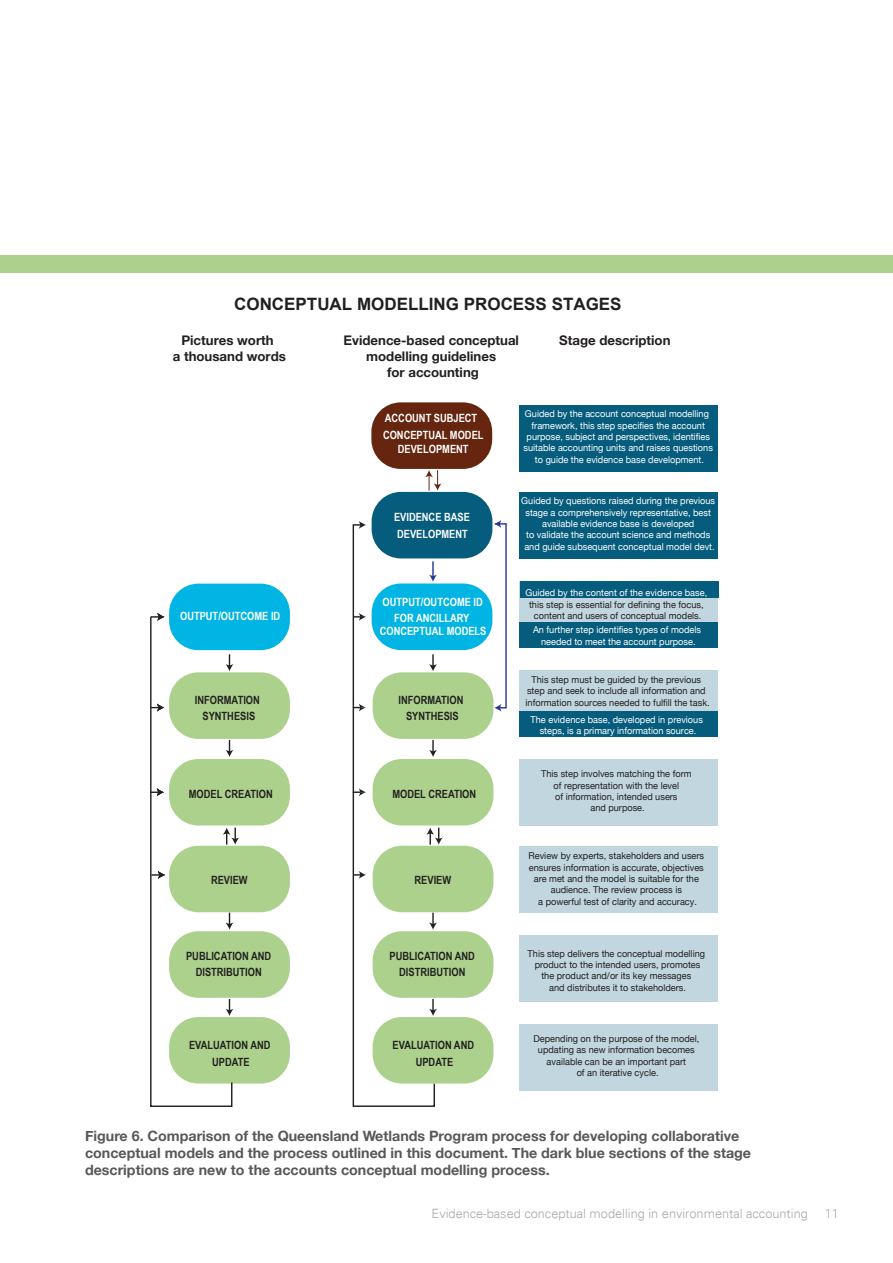
<style>
.page{position:relative;width:893px;height:1263px;background:#fff}
.page>*{position:absolute;margin:0;border:0;box-sizing:border-box;transform-origin:0 0}
.t1{font:700 17.1px "Arial";color:#231f20}
.t2{font:700 14.25px/17.1px "Helvetica Neue";color:#57585a}
.t3{font:700 13.2px/15.9px "Helvetica Neue";color:#231f20;text-align:center}
.t4{font:300 12.75px "Univers";color:#a8a9ad}
.t5{font:700 11.4px/16.6px "Arial Narrow";color:#231f20;text-align:center}
.t6{font:700 11.4px/16.6px "Arial Narrow";color:#fff}
.t7{font:9.45px/11.4px "Helvetica Neue";color:#231f20;text-align:center}
.t8{font:9.45px/11.4px "Helvetica Neue";color:#fff;text-align:center}
.s1{font-family:"Arial"}
.s2{color:#fff}
</style>
<div class="page">
<div style="left:0;top:255px;width:893px;height:17px;background:#acd18c"></div>
<div style="left:372px;top:583px;width:120px;height:67px;background:#00b5e3;border-radius:29px"></div>
<svg style="left:519px;top:582px;width:199px;height:41px;fill:#c1d6de"></svg>
<svg style="left:352px;top:523px;width:84px;height:584px"></svg>
<svg style="left:359px;top:521px;width:7px;height:8px"></svg>
<div style="left:372px;top:492px;width:120px;height:66px;background:#055c7d;border-radius:29px"></div>
<svg style="left:353px;top:613px;width:13px;height:8px"></svg>
<div style="left:169px;top:584px;width:121px;height:66px;background:#00b5e3;border-radius:29px"></div>
<div style="left:169px;top:672px;width:121px;height:67px;background:#acd18c;border-radius:29px"></div>
<div style="left:169px;top:759px;width:121px;height:66px;background:#acd18c;border-radius:29px"></div>
<div style="left:169px;top:846px;width:121px;height:66px;background:#acd18c;border-radius:29px"></div>
<div style="left:169px;top:931px;width:121px;height:67px;background:#acd18c;border-radius:29px"></div>
<div style="left:169px;top:1017px;width:121px;height:66px;background:#acd18c;border-radius:29px"></div>
<svg style="left:150px;top:613px;width:89px;height:494px"></svg>
<div style="left:519px;top:405px;width:199px;height:66px;background:#055c7d"></div>
<div style="left:519px;top:623px;width:199px;height:25px;background:#055c7d"></div>
<div style="left:519px;top:671px;width:199px;height:66px;background:#c1d6de"></div>
<div style="left:519px;top:759px;width:199px;height:66px;background:#c1d6de"></div>
<div style="left:519px;top:847px;width:199px;height:66px;background:#c1d6de"></div>
<div style="left:519px;top:935px;width:199px;height:67px;background:#c1d6de"></div>
<div style="left:519px;top:1024px;width:199px;height:66px;background:#c1d6de"></div>
<div style="left:519px;top:711px;width:199px;height:26px;background:#055c7d"></div>
<div style="left:371px;top:402px;width:121px;height:67px;background:#65250f;border-radius:29px"></div>
<svg style="left:425px;top:470px;width:16px;height:21px"></svg>
<div style="left:519px;top:492px;width:199px;height:66px;background:#055c7d"></div>
<svg style="left:493px;top:520px;width:14px;height:192px"></svg>
<div style="left:373px;top:672px;width:120px;height:67px;background:#acd18c;border-radius:29px"></div>
<svg style="left:429px;top:654px;width:8px;height:17px"></svg>
<div style="left:373px;top:759px;width:120px;height:66px;background:#acd18c;border-radius:29px"></div>
<div style="left:373px;top:846px;width:120px;height:66px;background:#acd18c;border-radius:29px"></div>
<svg style="left:426px;top:828px;width:17px;height:17px"></svg>
<div style="left:373px;top:931px;width:120px;height:67px;background:#acd18c;border-radius:29px"></div>
<div style="left:373px;top:1017px;width:120px;height:66px;background:#acd18c;border-radius:29px"></div>
<svg style="left:429px;top:999px;width:8px;height:17px"></svg>
<svg style="left:429px;top:740px;width:8px;height:17px"></svg>
<svg style="left:429px;top:913px;width:8px;height:17px"></svg>
<svg style="left:353px;top:704px;width:13px;height:7px"></svg>
<svg style="left:353px;top:788px;width:13px;height:8px"></svg>
<svg style="left:354px;top:871px;width:12px;height:8px"></svg>
<p class="t1" style="left:234px;top:293px;width:389px">CONCEPTUAL MODELLING PROCESS STAGES</p>
<p class="t3" style="left:173px;top:332px;width:115px">Pictures worth<br>a thousand words</p>
<p class="t3" style="left:343px;top:332px;width:177px"><span class="s1">E</span>vidence-based conceptual modelling guidelines<br>for accounting</p>
<p class="t3" style="left:559px;top:332px;width:113px">Stage description</p>
<p class="t6" style="left:383px;top:409px;width:102px">ACCOUNT SUBJECT<br>CONCEPTUAL MODEL</p>
<p class="t6" style="left:398px;top:440px;width:72px">DEVELOPMENT</p>
<p class="t8" style="left:524px;top:408px;width:191px">Guided by the account conceptual modelling framework, this step specifies the account purpose, subject and perspectives, identifies suitable accounting units and raises questions to guide the evidence base development.</p>
<p class="t6" style="left:394px;top:508px;width:77px">EVIDENCE BASE<br>DEVELOPMENT</p>
<p class="t8" style="left:521px;top:495px;width:195px">Guided by questions raised during the previous stage a comprehensively representative, best available evidence base is developed<br>to validate the account science and methods and guide subsequent conceptual model devt.</p>
<p class="t6" style="left:180px;top:607px;width:102px">OUTPUT/OUTCOME ID</p>
<p class="t6" style="left:383px;top:593px;width:102px">OUTPUT/OUTCOME ID</p>
<p class="t6" style="left:380px;top:610px;width:108px;line-height:13.6px;text-align:center">FOR ANCILLARY<br>CONCEPTUAL MODELS</p>
<p class="t7" style="left:525px;top:587px;width:183px"><span class="s2">Guided by the content of the evidence base, </span>this step is essential for defining the focus, content and users of conceptual models.</p>
<p class="t8" style="left:533px;top:624px;width:170px">An further step identifies types of models needed to meet the account purpose.</p>
<p class="t5" style="left:195px;top:691px;width:66px">INFORMATION<br>SYNTHESIS</p>
<p class="t5" style="left:398px;top:691px;width:66px">INFORMATION<br>SYNTHESIS</p>
<p class="t7" style="left:526px;top:674px;width:186px">This step must be guided by the previous step and seek to include all information and information sources needed to fulfill the task.</p>
<p class="t8" style="left:531px;top:713px;width:174px">The evidence base, developed in previous steps, is a primary information source.</p>
<p class="t5" style="left:189px;top:785px;width:85px">MODEL CREATION</p>
<p class="t5" style="left:211px;top:871px;width:38px">REVIEW</p>
<p class="t5" style="left:392px;top:785px;width:85px">MODEL CREATION</p>
<p class="t5" style="left:415px;top:871px;width:38px">REVIEW</p>
<p class="t7" style="left:541px;top:768px;width:152px">This step involves matching the form of representation with the level<br>of information, intended users<br>and purpose.</p>
<p class="t7" style="left:528px;top:850px;width:177px">Review by experts, stakeholders and users ensures information is accurate, objectives are met and the model is suitable for the audience. The review process is<br>a powerful test of clarity and accuracy.</p>
<p class="t5" style="left:186px;top:947px;width:87px">PUBLICATION AND<br>DISTRIBUTION</p>
<p class="t5" style="left:390px;top:947px;width:87px">PUBLICATION AND<br>DISTRIBUTION</p>
<p class="t7" style="left:528px;top:947px;width:179px">This step delivers the conceptual modelling product to the intended users, promotes the product and/or its key messages<br>and distributes it to stakeholders.</p>
<p class="t5" style="left:189px;top:1036px;width:83px">EVALUATION AND<br>UPDATE</p>
<p class="t5" style="left:393px;top:1036px;width:83px">EVALUATION AND<br>UPDATE</p>
<p class="t7" style="left:533px;top:1033px;width:167px">Depending on the purpose of the model, updating as new information becomes available can be an important part<br>of an iterative cycle.</p>
<p class="t2" style="left:85px;top:1127px;width:667px">Figure 6. Comparison of the Queensland Wetlands Program process for developing collaborative conceptual models and the process outlined in this document. The dark blue sections of the stage descriptions are new to the accounts conceptual modelling process.</p>
<h3 class="t4" style="left:432px;top:1206px;width:378px">Evidence-based conceptual modelling in environmental accounting</h3>
<h3 class="t4" style="left:825px;top:1206px;width:16px">11</h3>
</div>
